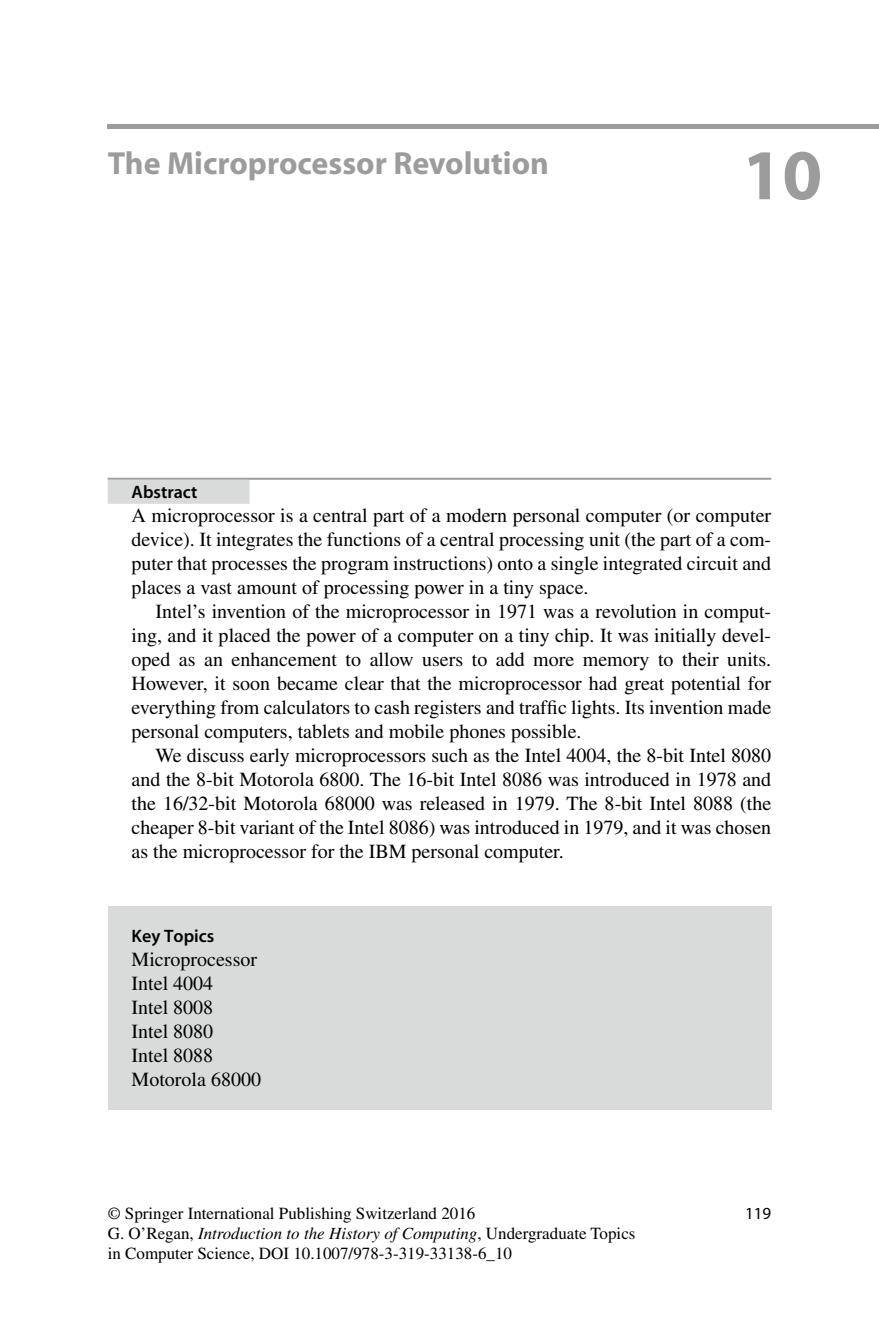
<style>
.page{position:relative;width:879px;height:1333px;background:#fff}
.page>*{position:absolute;margin:0;border:0;box-sizing:border-box;transform-origin:0 0}
.t1{font:700 72px "Xpfgsq Wxxclw Myriad";color:#9c9c9c}
.t2{font:700 32px "Xpfgsq Wxxclw Myriad";color:#9c9c9c}
.t3{font:20px/24px "Htxsjy Wgkwqh Times";color:#000;text-align:justify}
.t4{font:600 18px "Dfrpmr Rqrlbg Myriad";color:#000}
.t5{font:17px "Htxsjy Wgkwqh Times";color:#000}
.t6{font:italic 17px "Hgqgdv Dcrvgq Times";color:#000}
.t7{font:17px "Hnfshy Qswtyc Myriad";color:#000}
.s1{font-family:"Htxsjy Wgkwqh Times";font-style:normal}
</style>
<div class="page">
<hr style="left:108px;top:124px;width:771px;height:4px;background:#9c9c9c">
<hr style="left:108px;top:477px;width:663px;height:2px;background:#9c9c9c">
<div style="left:108px;top:480px;width:141px;height:24px;background:#d9dada"></div>
<div style="left:108px;top:906px;width:663px;height:204px;background:#d9dada"></div>
<h2 class="t2" style="left:108px;top:151px;width:443px">The Microprocessor Revolution</h2>
<h1 class="t1" style="left:742px;top:148px;width:81px">10</h1>
<p class="t4" style="left:132px;top:485px;width:67px">Abstract</p>
<p class="t3" style="left:132px;top:505px;width:641px">A microprocessor is a central part of a modern personal computer (or computer device). It integrates the functions of a central processing unit (the part of a com&shy;puter that processes the program instructions) onto a single integrated circuit and places a vast amount of processing power in a tiny space.</p>
<p class="t3" style="left:132px;top:601px;width:641px;text-indent:24px">Intel’s invention of the microprocessor in 1971 was a revolution in comput&shy;ing, and it placed the power of a computer on a tiny chip. It was initially devel&shy;oped as an enhancement to allow users to add more memory to their units.<br>However, it soon became clear that the microprocessor had great potential for everything from calculators to cash registers and traffic lights. Its invention made personal computers, tablets and mobile phones possible.</p>
<p class="t3" style="left:132px;top:745px;width:641px;text-indent:24px">We discuss early microprocessors such as the Intel 4004, the 8-bit Intel 8080 and the 8-bit Motorola 6800. The 16-bit Intel 8086 was introduced in 1978 and the 16/32-bit Motorola 68000 was released in 1979. The 8-bit Intel 8088 (the cheaper 8-bit variant of the Intel 8086) was introduced in 1979, and it was chosen as the microprocessor for the IBM personal computer.</p>
<p class="t4" style="left:132px;top:929px;width:84px">Key Topics</p>
<p class="t3" style="left:132px;top:949px;width:131px;text-align:left">Microprocessor<br>Intel 4004<br>Intel 8008<br>Intel 8080<br>Intel 8088<br>Motorola 68000</p>
<p class="t5" style="left:108px;top:1207px;width:369px">© Springer International Publishing Switzerland 2016</p>
<p class="t7" style="left:745px;top:1206px;width:28px">119</p>
<p class="t6" style="left:108px;top:1227px;width:529px"><span class="s1">G. O’Regan,</span> Introduction to the History of Computing<span class="s1">, Undergraduate Topics</span></p>
<p class="t5" style="left:108px;top:1247px;width:406px">in Computer Science, DOI 10.1007/978-3-319-33138-6_10</p>
</div>
